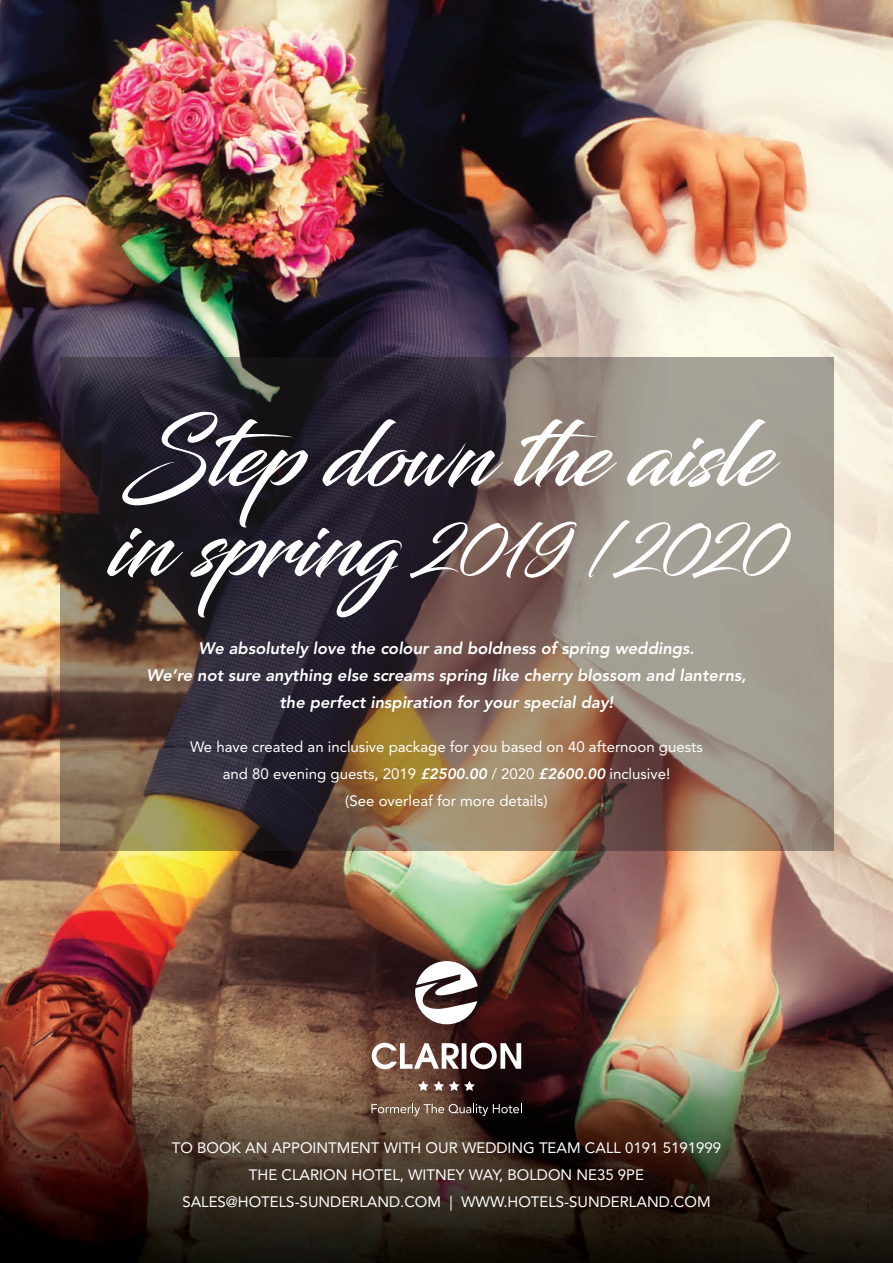
<style>
.page{position:relative;width:893px;height:1263px;background:#fff}
.page>*{position:absolute;margin:0;border:0;box-sizing:border-box;transform-origin:0 0}
.t1{font:90px "Blacksword";color:#fff}
.t2{font:60px "Blacksword";color:#fff}
.t3{font:italic 800 16.5px/27px "Avenir";color:#fff;text-align:center}
.t4{font:15px/27px "Avenir";color:#fff;text-align:center}
.s1{font-size:90px}
.s2{font-weight:800;font-style:italic}
</style>
<div class="page">
<img style="left:0;top:0;width:893px;height:1263px">
<div style="left:60px;top:357px;width:773px;height:493px;background:#231f20;opacity:.4"></div>
<svg style="left:418px;top:1081px;width:57px;height:10px"></svg>
<svg style="left:372px;top:1043px;width:149px;height:26px"></svg>
<svg style="left:415px;top:961px;width:63px;height:63px"></svg>
<svg style="left:371px;top:1103px;width:151px;height:13px;background:#67564d"></svg>
<h1 class="t1" style="left:122px;top:402px;width:650px">Step down the aisle</h1>
<h2 class="t2" style="left:110px;top:515px;width:675px"><span class="s1">in spring</span> 2019 / 2020</h2>
<p class="t3" style="left:147px;top:635px;width:601px">We absolutely love the colour and boldness of spring weddings.<br>We’re not sure anything else screams spring like cherry blossom and lanterns, the perfect inspiration for your special day!</p>
<p class="t4" style="left:190px;top:733px;width:514px">We have created an inclusive package for you based on 40 afternoon guests and 80 evening guests, 2019 <span class="s2">£2500.00</span> / 2020 <span class="s2">£2600.00</span> inclusive!<br>(See overleaf for more details)</p>
<p class="t4" style="left:172px;top:1134px;width:551px">TO BOOK AN APPOINTMENT WITH OUR WEDDING TEAM CALL 0191 5191999<br>THE CLARION HOTEL, WITNEY WAY, BOLDON NE35 9PE<br>SALES@HOTELS-SUNDERLAND.COM | WWW.HOTELS-SUNDERLAND.COM</p>
</div>
